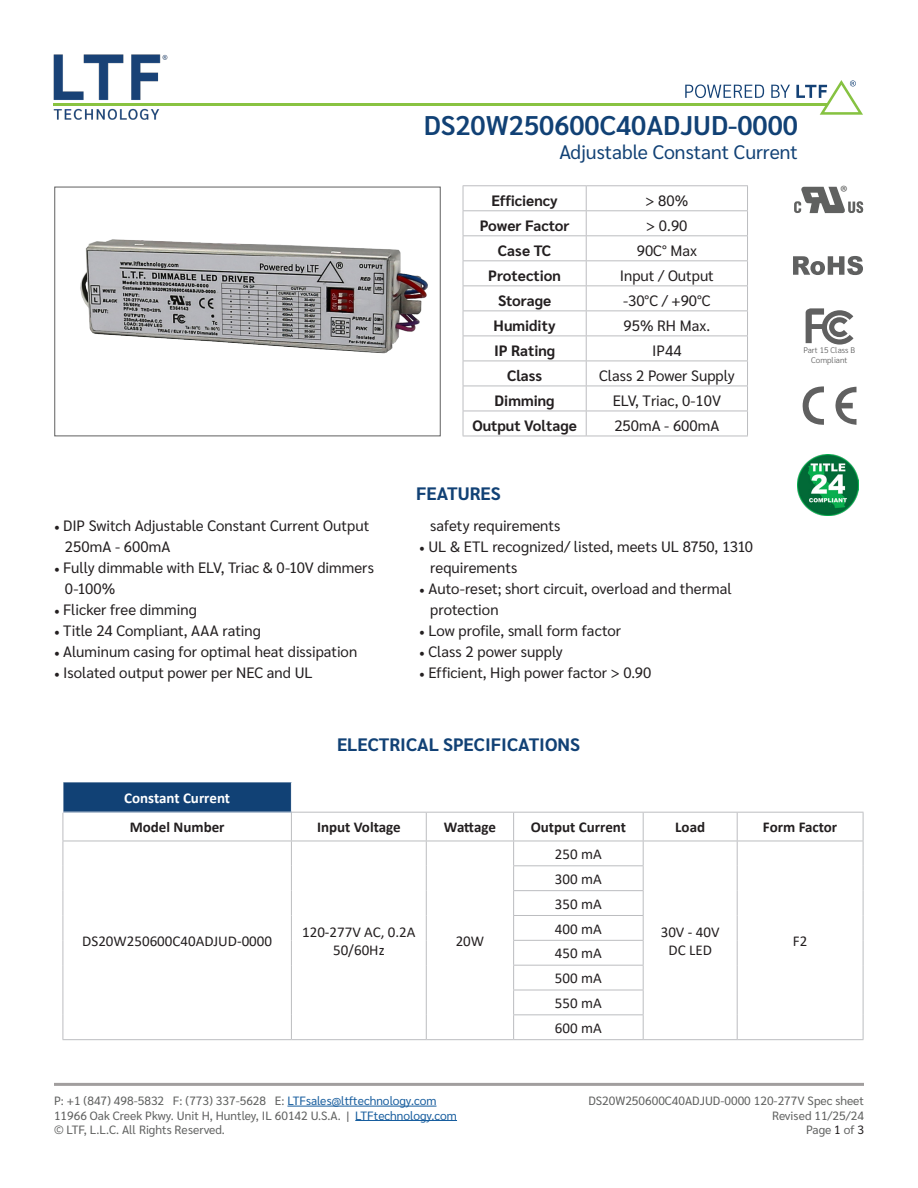
<style>
.page{position:relative;width:918px;height:1188px;background:#fff}
.page>*{position:absolute;margin:0;border:0;box-sizing:border-box;transform-origin:0 0}
.t1{font:600 27px "Sarabun";color:#114175}
.t2{font:19.5px "Sarabun";color:#114175}
.t3{font:700 18px "Sarabun";color:#114175}
.t4{font:18px "Myriad Pro";color:#606160}
.t5{font:15px/21px "Sarabun";color:#231f20}
.t6{font:15px/24.9px "Calibri";color:#231f20;text-align:center}
.t7{font:700 15px "Sarabun";color:#231f20}
.t8{font:700 15px "Calibri";color:#231f20}
.t9{font:700 15px "Calibri";color:#fff}
.t10{font:12px/14.4px "Sarabun";color:#606160}
.t11{font:300 8.1px/9.8px "Sarabun";color:#606060;text-align:center}
.s1{font-family:"Minion Pro"}
.s2{color:#175d9e}
.s3{color:#231f20}
</style>
<div class="page">
<img style="left:53px;top:54px;width:117px;height:66px">
<hr style="left:53px;top:103px;width:774px;height:2px;background:#89c341">
<svg style="left:685px;top:84px;width:79px;height:14px"></svg>
<svg style="left:771px;top:85px;width:19px;height:13px"></svg>
<svg style="left:796px;top:80px;width:67px;height:35px"></svg>
<hr style="left:586px;top:260px;width:162px;height:1px;background:#bcbdc0">
<hr style="left:586px;top:285px;width:162px;height:1px;background:#bcbdc0">
<hr style="left:586px;top:310px;width:162px;height:1px;background:#bcbdc0">
<hr style="left:586px;top:336px;width:162px;height:1px;background:#bcbdc0">
<hr style="left:586px;top:361px;width:162px;height:1px;background:#bcbdc0">
<hr style="left:586px;top:386px;width:162px;height:1px;background:#bcbdc0">
<hr style="left:586px;top:411px;width:162px;height:1px;background:#bcbdc0">
<hr style="left:586px;top:436px;width:162px;height:1px;background:#bcbdc0">
<hr style="left:463px;top:185px;width:123px;height:1px;background:#bcbdc0">
<hr style="left:586px;top:185px;width:162px;height:1px;background:#bcbdc0">
<hr style="left:586px;top:210px;width:162px;height:1px;background:#bcbdc0">
<svg style="left:747px;top:186px;width:1px;height:250px"></svg>
<hr style="left:586px;top:235px;width:162px;height:1px;background:#bcbdc0">
<hr style="left:463px;top:210px;width:123px;height:1px;background:#bcbdc0">
<hr style="left:463px;top:235px;width:123px;height:1px;background:#bcbdc0">
<hr style="left:463px;top:260px;width:123px;height:1px;background:#bcbdc0">
<hr style="left:463px;top:285px;width:123px;height:1px;background:#bcbdc0">
<hr style="left:463px;top:310px;width:123px;height:1px;background:#bcbdc0">
<hr style="left:463px;top:336px;width:123px;height:1px;background:#bcbdc0">
<hr style="left:463px;top:361px;width:123px;height:1px;background:#bcbdc0">
<hr style="left:463px;top:386px;width:123px;height:1px;background:#bcbdc0">
<hr style="left:463px;top:411px;width:123px;height:1px;background:#bcbdc0">
<svg style="left:463px;top:186px;width:1px;height:250px"></svg>
<svg style="left:586px;top:186px;width:1px;height:250px"></svg>
<hr style="left:463px;top:436px;width:123px;height:1px;background:#bcbdc0">
<img style="left:80px;top:239px;width:348px;height:115px">
<div style="left:54px;top:187px;width:387px;height:249px;border:1px solid #606060"></div>
<svg style="left:794px;top:187px;width:70px;height:26px"></svg>
<svg style="left:793px;top:256px;width:70px;height:19px"></svg>
<svg style="left:806px;top:308px;width:48px;height:37px"></svg>
<svg style="left:802px;top:386px;width:22px;height:39px"></svg>
<svg style="left:835px;top:387px;width:21px;height:38px"></svg>
<img style="left:798px;top:455px;width:60px;height:60px">
<div style="left:63px;top:782px;width:228px;height:30px;background:#114175"></div>
<hr style="left:63px;top:841px;width:228px;height:1px;background:#bcbdc0">
<hr style="left:291px;top:841px;width:135px;height:1px;background:#bcbdc0">
<hr style="left:426px;top:841px;width:88px;height:1px;background:#bcbdc0">
<hr style="left:514px;top:841px;width:129px;height:1px;background:#bcbdc0">
<hr style="left:643px;top:841px;width:94px;height:1px;background:#bcbdc0">
<hr style="left:737px;top:841px;width:126px;height:1px;background:#bcbdc0">
<hr style="left:513px;top:865px;width:131px;height:1px;background:#bcbdc0">
<hr style="left:513px;top:890px;width:131px;height:1px;background:#bcbdc0">
<hr style="left:513px;top:915px;width:131px;height:1px;background:#bcbdc0">
<hr style="left:513px;top:940px;width:131px;height:1px;background:#bcbdc0">
<hr style="left:513px;top:965px;width:131px;height:1px;background:#bcbdc0">
<hr style="left:513px;top:990px;width:131px;height:1px;background:#bcbdc0">
<svg style="left:63px;top:813px;width:1px;height:226px"></svg>
<svg style="left:291px;top:813px;width:1px;height:226px"></svg>
<svg style="left:426px;top:813px;width:1px;height:226px"></svg>
<hr style="left:513px;top:1014px;width:131px;height:1px;background:#bcbdc0">
<svg style="left:513px;top:813px;width:1px;height:226px"></svg>
<svg style="left:643px;top:813px;width:1px;height:226px"></svg>
<svg style="left:737px;top:813px;width:1px;height:226px"></svg>
<svg style="left:863px;top:813px;width:1px;height:226px"></svg>
<hr style="left:63px;top:1039px;width:228px;height:1px;background:#bcbdc0">
<hr style="left:291px;top:1039px;width:135px;height:1px;background:#bcbdc0">
<hr style="left:426px;top:1039px;width:88px;height:1px;background:#bcbdc0">
<hr style="left:514px;top:1039px;width:129px;height:1px;background:#bcbdc0">
<hr style="left:643px;top:1039px;width:94px;height:1px;background:#bcbdc0">
<hr style="left:737px;top:1039px;width:126px;height:1px;background:#bcbdc0">
<hr style="left:426px;top:812px;width:88px;height:1px;background:#bcbdc0">
<hr style="left:514px;top:812px;width:129px;height:1px;background:#bcbdc0">
<hr style="left:643px;top:812px;width:94px;height:1px;background:#bcbdc0">
<hr style="left:737px;top:812px;width:126px;height:1px;background:#bcbdc0">
<hr style="left:63px;top:782px;width:229px;height:1px;background:#fff">
<hr style="left:63px;top:782px;width:1px;height:30px;background:#fff">
<hr style="left:291px;top:812px;width:135px;height:1px;background:#bcbdc0">
<hr style="left:54px;top:1083px;width:810px;height:3px;background:#a19e9e">
<hr style="left:287px;top:1106px;width:149px;height:1px;background:#175d9e">
<hr style="left:355px;top:1120px;width:102px;height:1px;background:#175d9e">
<h1 class="t1" style="left:424px;top:110px;width:376px">DS20W250600C40ADJUD-0000</h1>
<h2 class="t2" style="left:560px;top:141px;width:240px">Adjustable Constant Current</h2>
<p class="t7" style="left:491px;top:192px;width:68px">Efficiency</p>
<p class="t5" style="left:645px;top:191px;width:44px">&gt; 80%</p>
<p class="t7" style="left:480px;top:217px;width:91px">Power Factor</p>
<p class="t5" style="left:646px;top:216px;width:43px">&gt; 0.90</p>
<p class="t7" style="left:498px;top:242px;width:55px">Case TC</p>
<p class="t5" style="left:637px;top:241px;width:62px">90C° Max</p>
<p class="t7" style="left:488px;top:267px;width:74px">Protection</p>
<p class="t5" style="left:620px;top:266px;width:96px">Input / Output</p>
<p class="t7" style="left:498px;top:292px;width:55px">Storage</p>
<p class="t5" style="left:623px;top:291px;width:89px">-30°C / +90°C</p>
<p class="t7" style="left:494px;top:317px;width:63px">Humidity</p>
<p class="t5" style="left:624px;top:316px;width:88px">95% RH Max.</p>
<p class="t7" style="left:494px;top:342px;width:63px">IP Rating</p>
<p class="t5" style="left:652px;top:341px;width:31px">IP44</p>
<p class="t7" style="left:507px;top:367px;width:36px">Class</p>
<p class="t5" style="left:599px;top:366px;width:137px">Class 2 Power Supply</p>
<p class="t7" style="left:495px;top:393px;width:61px">Dimming</p>
<p class="t5" style="left:613px;top:391px;width:110px">ELV, Triac, 0-10V</p>
<p class="t7" style="left:472px;top:418px;width:106px">Output Voltage</p>
<p class="t5" style="left:614px;top:416px;width:106px">250mA - 600mA</p>
<p class="t4" style="left:840px;top:181px;width:9px">®</p>
<p class="t11" style="left:803px;top:345px;width:53px">Part 15 Class B<br>Compliant</p>
<p class="t5" style="left:65px;top:516px;width:306px;text-indent:-11px"><span class="s1">•</span> DIP Switch Adjustable Constant Current Output<br>250mA - 600mA</p>
<p class="t5" style="left:65px;top:558px;width:311px;text-indent:-11px"><span class="s1">•</span> Fully dimmable with ELV, Triac &amp; 0-10V dimmers<br>0-100%</p>
<p class="t5" style="left:54px;top:600px;width:144px"><span class="s1">•</span> Flicker free dimming</p>
<p class="t5" style="left:54px;top:621px;width:209px"><span class="s1">•</span> Title 24 Compliant, AAA rating</p>
<p class="t5" style="left:54px;top:642px;width:305px"><span class="s1">•</span> Aluminum casing for optimal heat dissipation</p>
<p class="t5" style="left:54px;top:663px;width:260px"><span class="s1">•</span> Isolated output power per NEC and UL</p>
<p class="t3" style="left:416px;top:484px;width:86px">FEATURES</p>
<p class="t5" style="left:430px;top:516px;width:132px">safety requirements</p>
<p class="t5" style="left:430px;top:537px;width:324px;text-indent:-11px"><span class="s1">•</span> UL &amp; ETL recognized/ listed, meets UL 8750, 1310 requirements</p>
<p class="t5" style="left:430px;top:579px;width:303px;text-indent:-11px"><span class="s1">•</span> Auto-reset; short circuit, overload and thermal protection</p>
<p class="t5" style="left:419px;top:621px;width:203px"><span class="s1">•</span> Low profile, small form factor</p>
<p class="t5" style="left:419px;top:642px;width:145px"><span class="s1">•</span> Class 2 power supply</p>
<p class="t5" style="left:419px;top:663px;width:233px"><span class="s1">•</span> Efficient, High power factor &gt; 0.90</p>
<p class="t3" style="left:337px;top:734px;width:245px">ELECTRICAL SPECIFICATIONS</p>
<p class="t9" style="left:124px;top:787px;width:107px">Constant Current</p>
<p class="t8" style="left:130px;top:817px;width:96px">Model Number</p>
<p class="t8" style="left:317px;top:817px;width:85px">Input Voltage</p>
<p class="t8" style="left:444px;top:817px;width:53px">Wattage</p>
<p class="t8" style="left:531px;top:817px;width:97px">Output Current</p>
<p class="t8" style="left:675px;top:817px;width:31px">Load</p>
<p class="t8" style="left:763px;top:817px;width:76px">Form Factor</p>
<p class="t6" style="left:82px;top:928px;width:191px">DS20W250600C40ADJUD-0000</p>
<p class="t6" style="left:302px;top:923px;width:115px;line-height:18px">120-277V AC, 0.2A<br>50/60Hz</p>
<p class="t6" style="left:456px;top:928px;width:30px">20W</p>
<p class="t6" style="left:555px;top:841px;width:48px">250 mA</p>
<p class="t6" style="left:555px;top:866px;width:48px;text-align:justify">300 mA 350 mA 400 mA 450 mA 500 mA 550 mA 600 mA</p>
<p class="t6" style="left:661px;top:923px;width:60px;line-height:18px">30V - 40V<br>DC LED</p>
<p class="t6" style="left:793px;top:928px;width:16px">F2</p>
<p class="t10" style="left:54px;top:1094px;width:405px">P: +1 (847) 498-5832 F: (773) 337-5628 E: <span class="s2">LTFsales@ltftechnology.com<br></span>11966 Oak Creek Pkwy. Unit H, Huntley, IL 60142 U.S.A. | <span class="s2">LTFtechnology.com </span>© LTF, L.L.C. All Rights Reserved.</p>
<p class="t10" style="left:588px;top:1094px;width:277px;text-align:right">DS20W250600C40ADJUD-0000 120-277V Spec sheet<br>Revised 11/25/24<br>Page <span class="s3">1</span> of <span class="s3">3</span></p>
</div>
